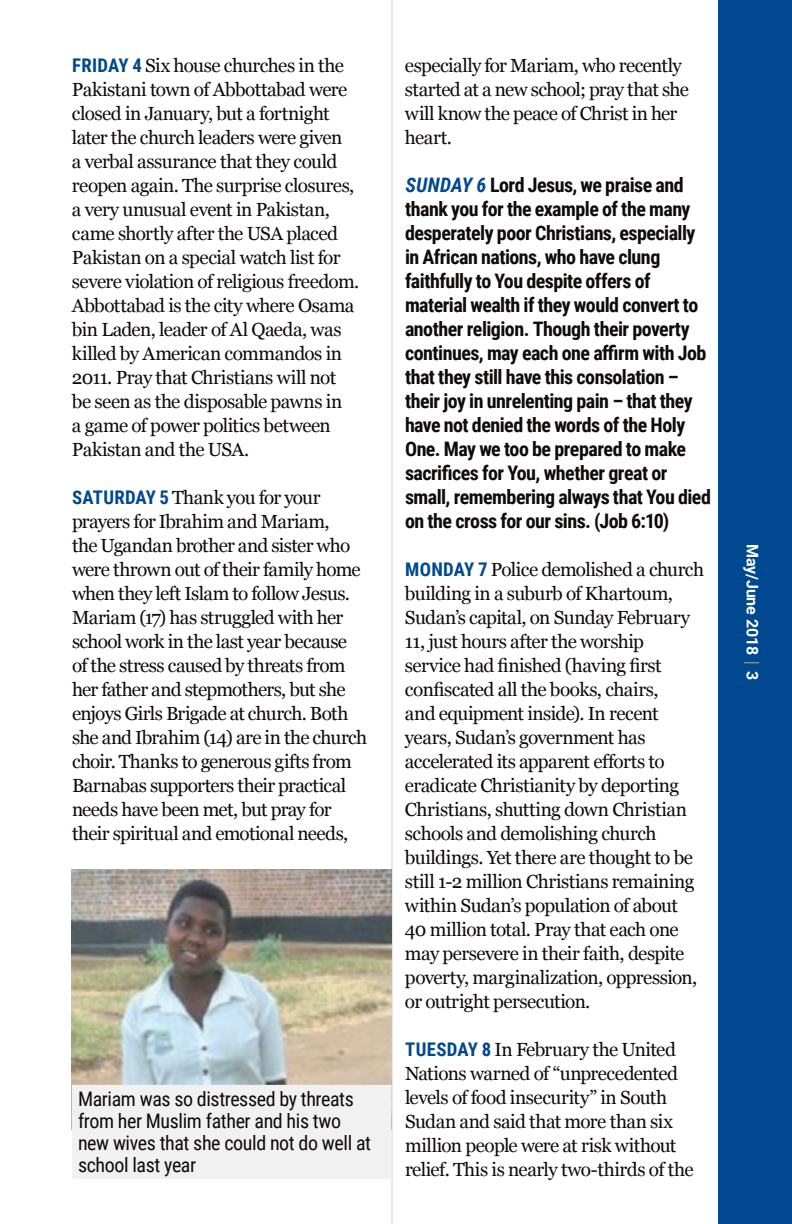
<style>
.page{position:relative;width:792px;height:1224px;background:#fff}
.page>*{position:absolute;margin:0;border:0;box-sizing:border-box;transform-origin:0 0}
.t1{font:700 20px/24px "Roboto Condensed";letter-spacing:-.025em;color:#100b0b}
.t2{font:20px/22px "Roboto Condensed";letter-spacing:-.02em;color:#100b0b}
.t3{font:19px/24px "Georgia";letter-spacing:-.03em;color:#100b0b}
.t4{font:700 16px "Roboto";letter-spacing:-.01em;color:#fff}
.s1{font-family:"Roboto Condensed";font-weight:700;font-size:18.8px;color:#004990}
.s2{font-style:italic;color:#004990}
</style>
<div class="page">
<hr style="left:392px;top:0;width:1px;height:1224px;background:#d1d3d4">
<div style="left:718px;top:0;width:74px;height:1224px;background:#004990"></div>
<svg style="left:744px;top:662px;width:15px;height:1px"></svg>
<img style="left:72px;top:869px;width:320px;height:216px">
<div style="left:72px;top:1085px;width:320px;height:94px;background:#f1f1f2"></div>
<p class="t3" style="left:72px;top:54px;width:289px"><span class="s1">FRIDAY 4</span> Six house churches in the Pakistani town of Abbottabad were closed in January, but a fortnight later the church leaders were given<br>a verbal assurance that they could reopen again. The surprise closures, a very unusual event in Pakistan, came shortly after the USA placed Pakistan on a special watch list for severe violation of religious freedom.<br>Abbottabad is the city where Osama bin Laden, leader of Al Qaeda, was killed by American commandos in 2011. Pray that Christians will not be seen as the disposable pawns in<br>a game of power politics between Pakistan and the USA.</p>
<p class="t3" style="left:72px;top:486px;width:297px"><span class="s1">SATURDAY 5</span> Thank you for your prayers for Ibrahim and Mariam,<br>the Ugandan brother and sister who were thrown out of their family home when they left Islam to follow Jesus.<br>Mariam (17) has struggled with her school work in the last year because of the stress caused by threats from her father and stepmothers, but she enjoys Girls Brigade at church. Both she and Ibrahim (14) are in the church choir. Thanks to generous gifts from Barnabas supporters their practical needs have been met, but pray for their spiritual and emotional needs,</p>
<p class="t2" style="left:78px;top:1087px;width:295px">Mariam was so distressed by threats from her Muslim father and his two new wives that she could not do well at school last year</p>
<p class="t3" style="left:405px;top:54px;width:285px">especially for Mariam, who recently started at a new school; pray that she will know the peace of Christ in her heart.</p>
<p class="t1" style="left:405px;top:172px;width:308px"><span class="s2">SUNDAY 6</span> Lord Jesus, we praise and thank you for the example of the many desperately poor Christians, especially in African nations, who have clung faithfully to You despite offers of material wealth if they would convert to another religion. Though their poverty continues, may each one affirm with Job that they still have this consolation – their joy in unrelenting pain – that they have not denied the words of the Holy One. May we too be prepared to make sacrifices for You, whether great or small, remembering always that You died on the cross for our sins. (Job 6:10)</p>
<p class="t3" style="left:405px;top:558px;width:301px"><span class="s1">MONDAY 7</span> Police demolished a church building in a suburb of Khartoum, Sudan’s capital, on Sunday February 11, just hours after the worship service had finished (having first confiscated all the books, chairs,<br>and equipment inside). In recent years, Sudan’s government has accelerated its apparent efforts to eradicate Christianity by deporting Christians, shutting down Christian schools and demolishing church buildings. Yet there are thought to be still 1-2 million Christians remaining within Sudan’s population of about 40 million total. Pray that each one may persevere in their faith, despite poverty, marginalization, oppression, or outright persecution.</p>
<p class="t3" style="left:405px;top:1038px;width:290px"><span class="s1">TUESDAY 8</span> In February the United Nations warned of “unprecedented levels of food insecurity” in South Sudan and said that more than six million people were at risk without relief. This is nearly two-thirds of the</p>
<p class="t4" style="left:764px;top:544px;width:137px;rotate:90deg">May/June 2018 3</p>
</div>
